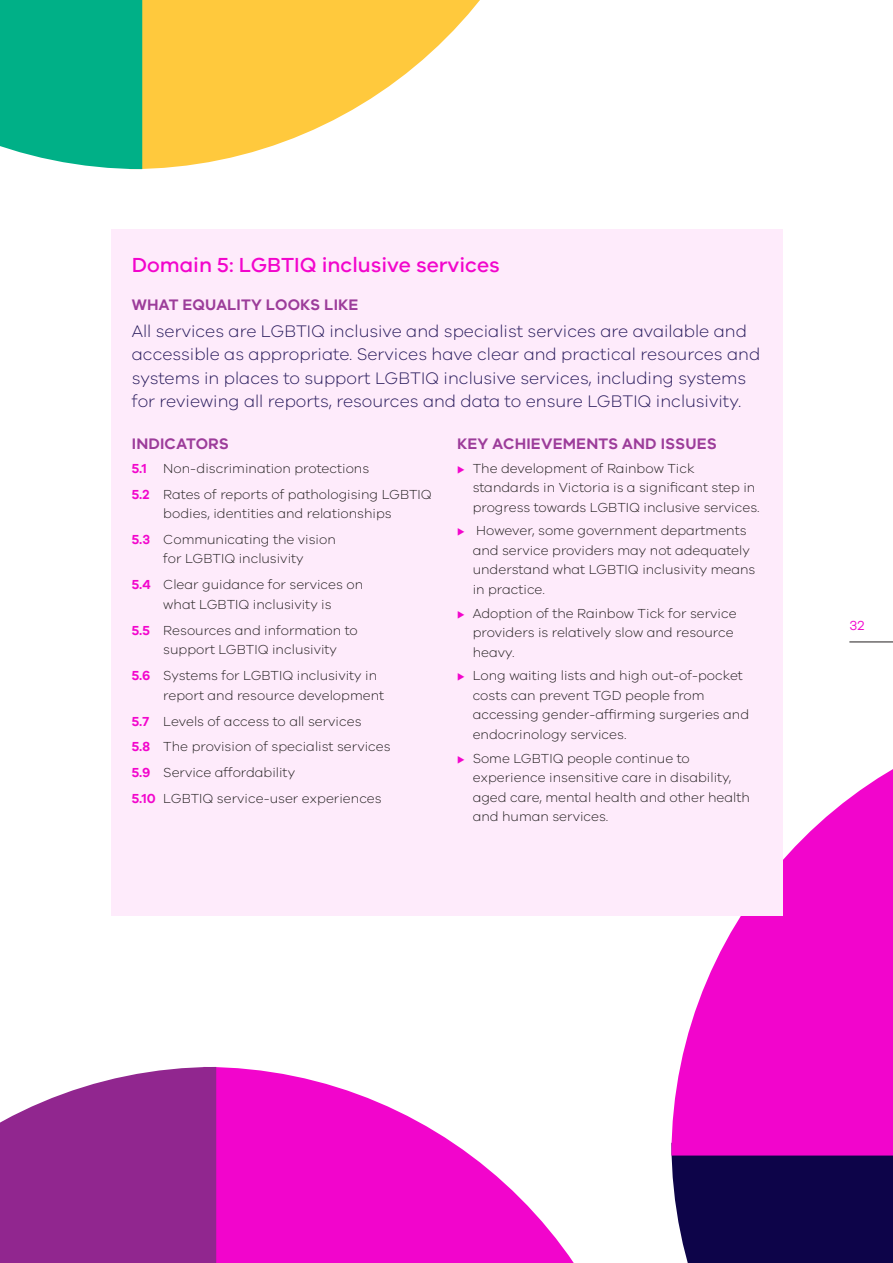
<style>
.page{position:relative;width:893px;height:1263px;background:#fff}
.page>*{position:absolute;margin:0;border:0;box-sizing:border-box;transform-origin:0 0}
._150__Sub_Header_H2{font:500 21px "VIC";color:#f205cc}
._116__Intro_Body_Dom{font:300 17.25px/23.2px "VIC";color:#281b5c}
._155__Sub_Header_H3{font:600 15.75px "VIC";letter-spacing:.01em;color:#9c3c9a}
._125__Body_Bullets_N{font:300 13.5px/19.5px "VIC";color:#231f20}
.t1{font:13.5px "VIC";color:#f205cc}
.s1{font-weight:600;color:#f205cc}
.s2{color:#f205cc}
</style>
<div class="page">
<hr style="left:849px;top:642px;width:44px;height:1px;background:#231f20">
<div style="left:671px;top:1155px;width:222px;height:108px;background:#0d0449"></div>
<svg style="left:671px;top:708px;width:222px;height:447px;fill:#f205cc"></svg>
<div style="left:111px;top:230px;width:671px;height:686px;background:#feebfb"></div>
<svg style="left:142px;top:0;width:338px;height:169px;fill:#ffc93d"></svg>
<div style="left:0;top:0;width:142px;height:169px;background:#00b087"></div>
<svg style="left:216px;top:1067px;width:358px;height:196px;fill:#f205cc"></svg>
<svg style="left:0;top:1067px;width:216px;height:196px;background:#9b3a99"></svg>
<h2 class="_150__Sub_Header_H2" style="left:132px;top:252px;width:370px">Domain 5: LGBTIQ inclusive services</h2>
<h3 class="_155__Sub_Header_H3" style="left:132px;top:295px;width:228px">WHAT EQUALITY LOOKS LIKE</h3>
<p class="_116__Intro_Body_Dom" style="left:132px;top:319px;width:630px">All services are LGBTIQ inclusive and specialist services are available and accessible as appropriate. Services have clear and practical resources and systems in places to support LGBTIQ inclusive services, including systems for reviewing all reports, resources and data to ensure LGBTIQ inclusivity.</p>
<h3 class="_155__Sub_Header_H3" style="left:132px;top:434px;width:99px">INDICATORS</h3>
<p class="_125__Body_Bullets_N" style="left:132px;top:458px;width:239px"><span class="s1">5.1</span> Non-discrimination protections</p>
<p class="_125__Body_Bullets_N" style="left:163px;top:484px;width:270px;text-indent:-32px"><span class="s1">5.2</span> Rates of reports of pathologising LGBTIQ bodies, identities and relationships</p>
<p class="_125__Body_Bullets_N" style="left:132px;top:529px;width:206px;text-align:center"><span class="s1">5.3</span> Communicating the vision for LGBTIQ inclusivity</p>
<p class="_125__Body_Bullets_N" style="left:132px;top:575px;width:233px;text-align:center"><span class="s1">5.4</span> Clear guidance for services on what LGBTIQ inclusivity is</p>
<p class="_125__Body_Bullets_N" style="left:163px;top:620px;width:196px;text-indent:-32px"><span class="s1">5.5</span> Resources and information to support LGBTIQ inclusivity</p>
<p class="_125__Body_Bullets_N" style="left:163px;top:665px;width:222px;text-indent:-32px"><span class="s1">5.6</span> Systems for LGBTIQ inclusivity in report and resource development</p>
<p class="_125__Body_Bullets_N" style="left:132px;top:711px;width:231px"><span class="s1">5.7</span> Levels of access to all services</p>
<p class="_125__Body_Bullets_N" style="left:132px;top:737px;width:260px"><span class="s1">5.8</span> The provision of specialist services</p>
<p class="_125__Body_Bullets_N" style="left:132px;top:762px;width:165px"><span class="s1">5.9</span> Service affordability</p>
<p class="_125__Body_Bullets_N" style="left:132px;top:788px;width:251px"><span class="s1">5.10</span> LGBTIQ service-user experiences</p>
<h3 class="_155__Sub_Header_H3" style="left:457px;top:434px;width:261px">KEY ACHIEVEMENTS AND ISSUES</h3>
<p class="_125__Body_Bullets_N" style="left:473px;top:458px;width:289px;text-indent:-16px"><span class="s2">◆</span> The development of Rainbow Tick standards in Victoria is a significant step in progress towards LGBTIQ inclusive services.</p>
<p class="_125__Body_Bullets_N" style="left:473px;top:521px;width:284px;text-indent:-16px"><span class="s2">◆</span> However, some government departments and service providers may not adequately understand what LGBTIQ inclusivity means in practice.</p>
<p class="_125__Body_Bullets_N" style="left:473px;top:603px;width:265px;text-indent:-16px"><span class="s2">◆</span> Adoption of the Rainbow Tick for service providers is relatively slow and resource heavy.</p>
<p class="_125__Body_Bullets_N" style="left:473px;top:666px;width:278px;text-indent:-16px"><span class="s2">◆</span> Long waiting lists and high out-of-pocket costs can prevent TGD people from accessing gender-affirming surgeries and endocrinology services.</p>
<p class="_125__Body_Bullets_N" style="left:473px;top:748px;width:279px;text-indent:-16px"><span class="s2">◆</span> Some LGBTIQ people continue to experience insensitive care in disability, aged care, mental health and other health and human services.</p>
<p class="t1" style="left:849px;top:617px;width:17px">32</p>
</div>
